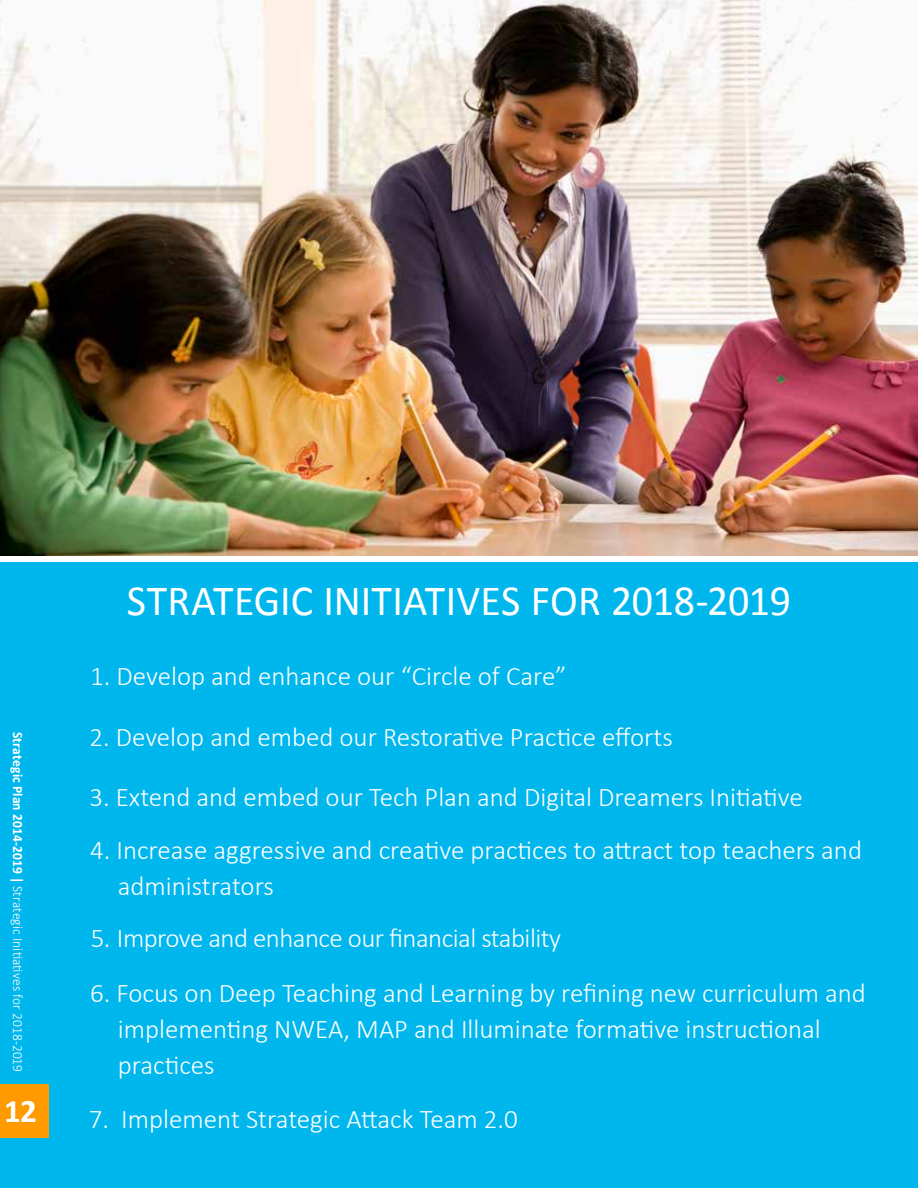
<style>
.page{position:relative;width:918px;height:1188px;background:#fff}
.page>*{position:absolute;margin:0;border:0;box-sizing:border-box;transform-origin:0 0}
.t1{font:43.2px "Calibri";color:#fff}
.t2{font:700 33px "Calibri";color:#fff}
.t3{font:300 27px/36px "Calibri";color:#fff}
.t4{font:300 27px "Calibri";letter-spacing:-.02em;color:#fff}
.t5{font:300 14.1px "Calibri";letter-spacing:.005em;color:#fff;scale:.95 1}
.s1{font-weight:700}
</style>
<div class="page">
<div style="left:0;top:563px;width:918px;height:625px;background:#00b7ed"></div>
<div style="left:0;top:1084px;width:48px;height:53px;background:#ff9a00"></div>
<img style="left:0;top:0;width:918px;height:555px">
<p class="t5" style="left:26px;top:732px;width:360px;rotate:90deg"><span class="s1">Strategic Plan 2014-2019 |</span> Strategic Initiatives for 2018-2019</p>
<h1 class="t1" style="left:127px;top:573px;width:666px">STRATEGIC INITIATIVES FOR 2018-2019</h1>
<p class="t3" style="left:90px;top:657px;width:478px">1. Develop and enhance our “Circle of Care”</p>
<p class="t3" style="left:89px;top:717px;width:585px">2. Develop and embed our Restorative Practice efforts</p>
<p class="t3" style="left:89px;top:778px;width:715px">3. Extend and embed our Tech Plan and Digital Dreamers Initiative</p>
<p class="t3" style="left:118px;top:830px;width:746px;text-indent:-28px">4. Increase aggressive and creative practices to attract top teachers and administrators</p>
<p class="t4" style="left:91px;top:921px;width:472px">5. Improve and enhance our financial stability</p>
<p class="t3" style="left:118px;top:973px;width:750px;text-indent:-28px">6. Focus on Deep Teaching and Learning by refining new curriculum and implementing NWEA, MAP and Illuminate formative instructional practices</p>
<p class="t2" style="left:4px;top:1088px;width:34px">12</p>
<p class="t3" style="left:89px;top:1100px;width:431px">7. Implement Strategic Attack Team 2.0</p>
</div>
